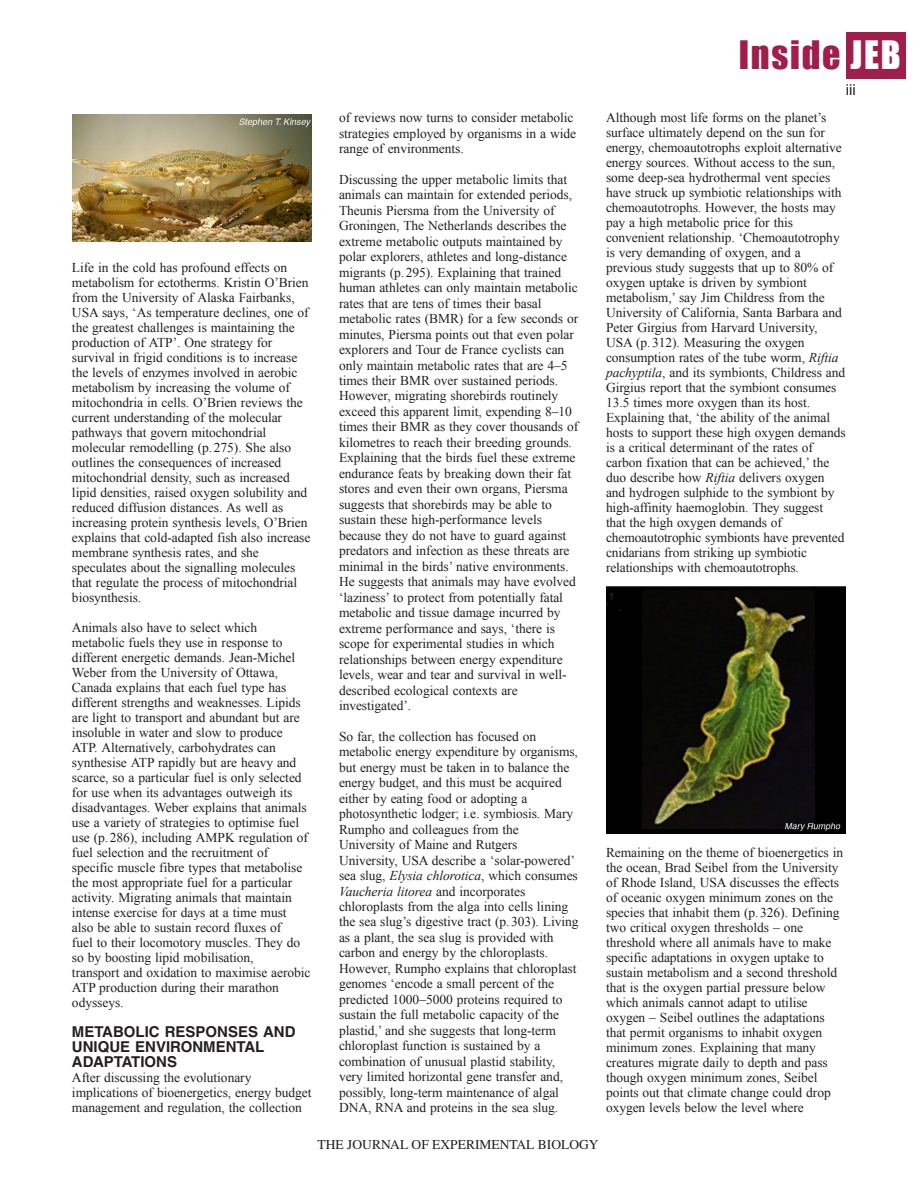
<style>
.page{position:relative;width:918px;height:1188px;background:#fff}
.page>*{position:absolute;margin:0;border:0;box-sizing:border-box;transform-origin:0 0}
.t1{font:36px "Impact";letter-spacing:.05em;color:#a01e4b}
.t2{font:700 15px/15px "Helvetica";color:#231f20}
.t3{font:15px "Helvetica";color:#231f20}
.t4{font:13.5px/15px "Times New Roman";letter-spacing:-.005em;color:#231f20}
.t5{font:13.5px "Times";color:#231f20}
.s1{font-style:italic}
.s2{color:#fff}
</style>
<div class="page">
<div style="left:846px;top:32px;width:60px;height:46px;background:#a01e4b"></div>
<div style="left:72px;top:114px;width:240px;height:130px;background:linear-gradient(to right,#fff,#fff)"></div>
<img style="left:72px;top:114px;width:240px;height:127px">
<img style="left:606px;top:587px;width:240px;height:246px">
<p class="t4" style="left:72px;top:260px;width:240px">Life in the cold has profound effects on metabolism for ectotherms. Kristin O’Brien from the University of Alaska Fairbanks, USA says, ‘As temperature declines, one of the greatest challenges is maintaining the production of ATP’. One strategy for survival in frigid conditions is to increase the levels of enzymes involved in aerobic metabolism by increasing the volume of mitochondria in cells. O’Brien reviews the current understanding of the molecular pathways that govern mitochondrial molecular remodelling (p.275). She also outlines the consequences of increased mitochondrial density, such as increased lipid densities, raised oxygen solubility and reduced diffusion distances. As well as increasing protein synthesis levels, O’Brien explains that cold-adapted fish also increase membrane synthesis rates, and she speculates about the signalling molecules that regulate the process of mitochondrial biosynthesis.</p>
<p class="t4" style="left:72px;top:620px;width:240px">Animals also have to select which metabolic fuels they use in response to different energetic demands. Jean-Michel Weber from the University of Ottawa, Canada explains that each fuel type has different strengths and weaknesses. Lipids are light to transport and abundant but are insoluble in water and slow to produce ATP. Alternatively, carbohydrates can synthesise ATP rapidly but are heavy and scarce, so a particular fuel is only selected for use when its advantages outweigh its disadvantages. Weber explains that animals use a variety of strategies to optimise fuel use (p.286), including AMPK regulation of fuel selection and the recruitment of specific muscle fibre types that metabolise the most appropriate fuel for a particular activity. Migrating animals that maintain intense exercise for days at a time must also be able to sustain record fluxes of<br>fuel to their locomotory muscles. They do so by boosting lipid mobilisation,<br>transport and oxidation to maximise aerobic ATP production during their marathon odysseys.</p>
<p class="t2" style="left:72px;top:1026px;width:225px">METABOLIC RESPONSES AND<br>UNIQUE ENVIRONMENTAL<br>ADAPTATIONS</p>
<p class="t4" style="left:72px;top:1070px;width:241px">After discussing the evolutionary implications of bioenergetics, energy budget management and regulation, the collection</p>
<p class="t4" style="left:339px;top:110px;width:239px;line-height:15.5px">of reviews now turns to consider metabolic strategies employed by organisms in a wide range of environments.</p>
<p class="t4" style="left:339px;top:171px;width:241px;line-height:15.5px">Discussing the upper metabolic limits that animals can maintain for extended periods, Theunis Piersma from the University of Groningen, The Netherlands describes the extreme metabolic outputs maintained by polar explorers, athletes and long-distance migrants (p.295). Explaining that trained human athletes can only maintain metabolic rates that are tens of times their basal metabolic rates (BMR) for a few seconds or minutes, Piersma points out that even polar explorers and Tour de France cyclists can only maintain metabolic rates that are 4–5 times their BMR over sustained periods.<br>However, migrating shorebirds routinely exceed this apparent limit, expending 8–10 times their BMR as they cover thousands of kilometres to reach their breeding grounds.<br>Explaining that the birds fuel these extreme endurance feats by breaking down their fat stores and even their own organs, Piersma suggests that shorebirds may be able to sustain these high-performance levels because they do not have to guard against predators and infection as these threats are minimal in the birds’ native environments.<br>He suggests that animals may have evolved ‘laziness’ to protect from potentially fatal metabolic and tissue damage incurred by extreme performance and says, ‘there is scope for experimental studies in which relationships between energy expenditure levels, wear and tear and survival in well&shy;described ecological contexts are investigated’.</p>
<p class="t4" style="left:339px;top:728px;width:241px;line-height:15.5px">So far, the collection has focused on metabolic energy expenditure by organisms, but energy must be taken in to balance the energy budget, and this must be acquired either by eating food or adopting a photosynthetic lodger; i.e. symbiosis. Mary Rumpho and colleagues from the University of Maine and Rutgers University, USA describe a ‘solar-powered’ sea slug, <span class="s1">Elysia chlorotica</span>, which consumes <span class="s1">Vaucheria litorea</span> and incorporates chloroplasts from the alga into cells lining the sea slug’s digestive tract (p.303). Living as a plant, the sea slug is provided with carbon and energy by the chloroplasts.<br>However, Rumpho explains that chloroplast genomes ‘encode a small percent of the predicted 1000–5000 proteins required to sustain the full metabolic capacity of the plastid,’ and she suggests that long-term chloroplast function is sustained by a combination of unusual plastid stability, very limited horizontal gene transfer and, possibly, long-term maintenance of algal DNA, RNA and proteins in the sea slug.</p>
<h1 class="t1" style="left:739px;top:33px;width:163px">Inside <span class="s2">JEB</span></h1>
<p class="t3" style="left:846px;top:84px;width:11px">iii</p>
<p class="t4" style="left:606px;top:110px;width:241px">Although most life forms on the planet’s surface ultimately depend on the sun for energy, chemoautotrophs exploit alternative energy sources. Without access to the sun, some deep-sea hydrothermal vent species have struck up symbiotic relationships with chemoautotrophs. However, the hosts may pay a high metabolic price for this convenient relationship. ‘Chemoautotrophy is very demanding of oxygen, and a previous study suggests that up to 80% of oxygen uptake is driven by symbiont metabolism,’ say Jim Childress from the University of California, Santa Barbara and Peter Girgius from Harvard University, USA (p.312). Measuring the oxygen consumption rates of the tube worm, <span class="s1">Riftia pachyptila</span>, and its symbionts, Childress and Girgius report that the symbiont consumes 13.5 times more oxygen than its host.<br>Explaining that, ‘the ability of the animal hosts to support these high oxygen demands is a critical determinant of the rates of carbon fixation that can be achieved,’ the duo describe how <span class="s1">Riftia</span> delivers oxygen and hydrogen sulphide to the symbiont by high-affinity haemoglobin. They suggest that the high oxygen demands of chemoautotrophic symbionts have prevented cnidarians from striking up symbiotic relationships with chemoautotrophs.</p>
<p class="t4" style="left:606px;top:845px;width:239px">Remaining on the theme of bioenergetics in the ocean, Brad Seibel from the University of Rhode Island, USA discusses the effects of oceanic oxygen minimum zones on the species that inhabit them (p.326). Defining two critical oxygen thresholds – one threshold where all animals have to make specific adaptations in oxygen uptake to sustain metabolism and a second threshold that is the oxygen partial pressure below which animals cannot adapt to utilise oxygen – Seibel outlines the adaptations that permit organisms to inhabit oxygen minimum zones. Explaining that many creatures migrate daily to depth and pass though oxygen minimum zones, Seibel points out that climate change could drop oxygen levels below the level where</p>
<p class="t5" style="left:318px;top:1137px;width:282px">THE JOURNAL OF EXPERIMENTAL BIOLOGY</p>
</div>
